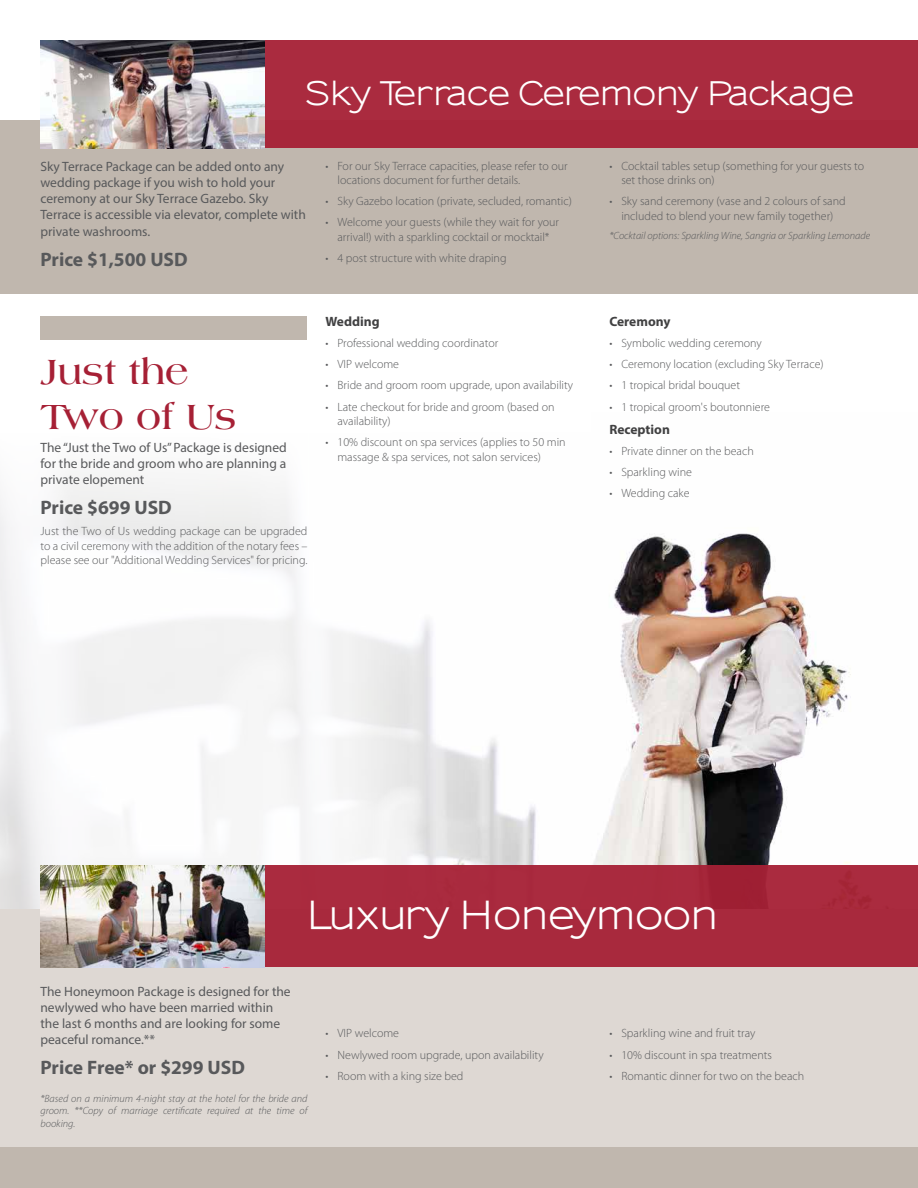
<style>
.page{position:relative;width:918px;height:1188px;background:#fff}
.page>*{position:absolute;margin:0;border:0;box-sizing:border-box;transform-origin:0 0}
.t1{font:700 37.5px "Sansumi";color:#fff}
.t2{font:700 37.5px/45px "Americana";color:#a62035}
.t3{font:700 31.5px "Sansumi";color:#fff}
.t4{font:700 19.5px "Myriad Pro";color:#58595b}
.t5{font:13.5px/16.2px "Myriad Pro";color:#58595b}
.t6{font:700 13.5px "Myriad Pro";color:#414142}
.t7{font:300 12px/14.4px "Myriad Pro";color:#58595b}
.t8{font:italic 300 10.5px/12.6px "Myriad Pro";color:#58595b;text-align:justify}
</style>
<div class="page">
<img style="left:0;top:474px;width:851px;height:435px">
<div style="left:0;top:909px;width:918px;height:239px;background:#ded8d3"></div>
<div style="left:265px;top:865px;width:653px;height:102px;background:#a8293d"></div>
<img style="left:41px;top:865px;width:223px;height:102px">
<div style="left:0;top:121px;width:918px;height:173px;background:#c0b7ae"></div>
<div style="left:265px;top:40px;width:653px;height:108px;background:#aa2b3f"></div>
<img style="left:40px;top:40px;width:225px;height:108px">
<div style="left:0;top:1148px;width:918px;height:40px;background:#c0b7ae"></div>
<div style="left:40px;top:316px;width:268px;height:24px;background:#c0b7ae"></div>
<h2 class="t3" style="left:305px;top:76px;width:550px">Sky Terrace Ceremony Package</h2>
<p class="t5" style="left:40px;top:158px;width:267px">Sky Terrace Package can be added onto any wedding package if you wish to hold your ceremony at our Sky Terrace Gazebo. Sky Terrace is accessible via elevator, complete with private washrooms.</p>
<h3 class="t4" style="left:40px;top:247px;width:149px">Price $1,500 USD</h3>
<p class="t7" style="left:337px;top:159px;width:232px;text-indent:-12px">• For our Sky Terrace capacities, please refer to our locations document for further details.</p>
<p class="t7" style="left:325px;top:194px;width:248px">• Sky Gazebo location (private, secluded, romantic)</p>
<p class="t7" style="left:325px;top:215px;width:235px;text-align:center">• Welcome your guests (while they wait for your arrival!) with a sparkling cocktail or mocktail*</p>
<p class="t7" style="left:325px;top:251px;width:183px">• 4 post structure with white draping</p>
<h1 class="t2" style="left:41px;top:348px;width:197px">Just the<br>Two of Us</h1>
<p class="t5" style="left:40px;top:439px;width:248px;text-align:justify">The “Just the Two of Us” Package is designed for the bride and groom who are planning a private elopement</p>
<h3 class="t4" style="left:40px;top:495px;width:133px">Price $699 USD</h3>
<p class="t7" style="left:40px;top:524px;width:269px;text-align:justify">Just the Two of Us wedding package can be upgraded to a civil ceremony with the addition of the notary fees – please see our "Additional Wedding Services" for pricing.</p>
<p class="t6" style="left:326px;top:313px;width:56px">Wedding</p>
<p class="t7" style="left:326px;top:336px;width:174px">• Professional wedding coordinator</p>
<p class="t7" style="left:326px;top:357px;width:75px">• VIP welcome</p>
<p class="t7" style="left:326px;top:378px;width:249px">• Bride and groom room upgrade, upon availability</p>
<p class="t7" style="left:338px;top:400px;width:219px;text-indent:-12px">• Late checkout for bride and groom (based on availability)</p>
<p class="t7" style="left:338px;top:435px;width:230px;text-indent:-12px">• 10% discount on spa services (applies to 50 min massage &amp; spa services, not salon services)</p>
<p class="t7" style="left:621px;top:159px;width:244px;text-indent:-12px">• Cocktail tables setup (something for your guests to set those drinks on)</p>
<p class="t7" style="left:609px;top:194px;width:238px;text-align:center">• Sky sand ceremony (vase and 2 colours of sand included to blend your new family together)</p>
<p class="t8" style="left:609px;top:230px;width:262px">*Cocktail options: Sparkling Wine, Sangria or Sparkling Lemonade</p>
<p class="t6" style="left:609px;top:313px;width:63px">Ceremony</p>
<p class="t7" style="left:609px;top:336px;width:154px">• Symbolic wedding ceremony</p>
<p class="t7" style="left:609px;top:357px;width:216px">• Ceremony location (excluding Sky Terrace)</p>
<p class="t7" style="left:609px;top:378px;width:132px">• 1 tropical bridal bouquet</p>
<p class="t7" style="left:609px;top:400px;width:162px">• 1 tropical groom's boutonniere</p>
<p class="t6" style="left:609px;top:420px;width:62px">Reception</p>
<p class="t7" style="left:609px;top:444px;width:146px">• Private dinner on the beach</p>
<p class="t7" style="left:609px;top:465px;width:84px">• Sparkling wine</p>
<p class="t7" style="left:609px;top:486px;width:82px">• Wedding cake</p>
<h1 class="t1" style="left:306px;top:895px;width:413px">Luxury Honeymoon</h1>
<p class="t5" style="left:40px;top:983px;width:252px">The Honeymoon Package is designed for the newlywed who have been married within the last 6 months and are looking for some peaceful romance.**</p>
<h3 class="t4" style="left:40px;top:1055px;width:206px">Price Free* or $299 USD</h3>
<p class="t8" style="left:40px;top:1092px;width:269px">*Based on a minimum 4-night stay at the hotel for the bride and groom. **Copy of marriage certificate required at the time of booking.</p>
<p class="t7" style="left:326px;top:1026px;width:75px">• VIP welcome</p>
<p class="t7" style="left:326px;top:1048px;width:220px">• Newlywed room upgrade, upon availability</p>
<p class="t7" style="left:326px;top:1069px;width:139px">• Room with a king size bed</p>
<p class="t7" style="left:609px;top:1026px;width:148px">• Sparkling wine and fruit tray</p>
<p class="t7" style="left:609px;top:1048px;width:164px">• 10% discount in spa treatments</p>
<p class="t7" style="left:609px;top:1069px;width:196px">• Romantic dinner for two on the beach</p>
</div>
